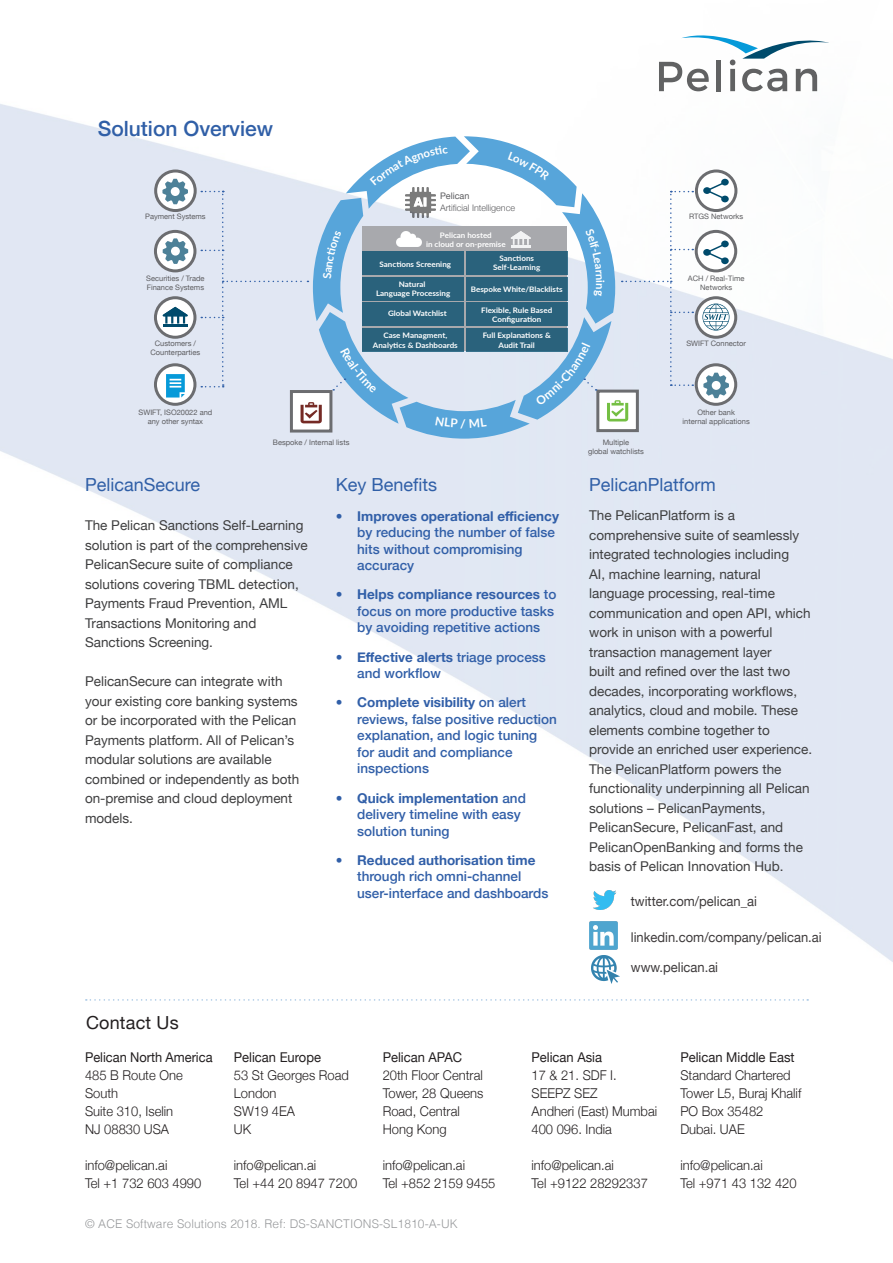
<style>
.page{position:relative;width:893px;height:1263px;background:#fff}
.page>*{position:absolute;margin:0;border:0;box-sizing:border-box;transform-origin:0 0}
.t1{font:500 21px "Helvetica Neue";color:#305fa7}
.t2{font:18px "Helvetica Neue";color:#305fa7}
.t3{font:18px "Helvetica Neue";letter-spacing:.01em;color:#231f20}
.t4{font:13.5px/19.5px "Helvetica Neue";color:#3e3e3f}
.t5{font:500 13.5px/16.5px "Helvetica Neue";color:#315fa8}
.t6{font:300 13.5px/18px "Helvetica Neue";color:#231f20;scale:.96 1}
.t7{font:13.5px "Helvetica Neue";color:#231f20;scale:.96 1}
.t8{font:13.5px "Helvetica Neue";color:#231f20;scale:.95 1}
.t9{font:300 12px "Helvetica";letter-spacing:.01em;color:#7e8083}
.t10{font:300 9px "Helvetica Neue";color:#5c5c5f}
.t11{font:9px "Helvetica Neue";color:#5c5c5f}
.t12{font:700 7.5px/9.1px "Lato";color:#fff;text-align:center;scale:1.06 1}
.t13{font:7.5px/9px "Helvetica Neue";color:#5c5c5f;text-align:center}
.s1{font-weight:700}
</style>
<div class="page">
<img style="left:0;top:91px;width:893px;height:910px">
<svg style="left:659px;top:35px;width:170px;height:56px"></svg>
<svg style="left:156px;top:171px;width:39px;height:40px"></svg>
<div style="left:154px;top:169px;width:43px;height:43px;border:3px solid #6c6d70;border-radius:50%"></div>
<svg style="left:155px;top:231px;width:40px;height:40px"></svg>
<div style="left:154px;top:230px;width:42px;height:42px;border:3px solid #6c6d70;border-radius:50%"></div>
<svg style="left:155px;top:298px;width:40px;height:39px"></svg>
<div style="left:154px;top:296px;width:42px;height:43px;border:3px solid #6c6d70;border-radius:50%"></div>
<img style="left:589px;top:921px;width:28px;height:28px">
<img style="left:589px;top:889px;width:30px;height:22px">
<img style="left:591px;top:956px;width:28px;height:27px">
<svg style="left:155px;top:365px;width:40px;height:39px"></svg>
<div style="left:154px;top:363px;width:42px;height:43px;border:3px solid #6c6d70;border-radius:50%"></div>
<svg style="left:162px;top:179px;width:26px;height:25px"></svg>
<svg style="left:163px;top:238px;width:25px;height:26px"></svg>
<svg style="left:166px;top:374px;width:19px;height:23px"></svg>
<hr style="left:163px;top:324px;width:24px;height:3px;background:#004b6c">
<svg style="left:162px;top:307px;width:26px;height:17px"></svg>
<svg style="left:696px;top:171px;width:40px;height:40px"></svg>
<div style="left:695px;top:169px;width:42px;height:43px;border:3px solid #6c6d70;border-radius:50%"></div>
<svg style="left:696px;top:231px;width:40px;height:40px"></svg>
<div style="left:695px;top:230px;width:42px;height:42px;border:3px solid #6c6d70;border-radius:50%"></div>
<svg style="left:696px;top:298px;width:40px;height:39px"></svg>
<div style="left:695px;top:296px;width:42px;height:43px;border:3px solid #6c6d70;border-radius:50%"></div>
<svg style="left:696px;top:365px;width:40px;height:39px"></svg>
<div style="left:695px;top:363px;width:42px;height:43px;border:3px solid #6c6d70;border-radius:50%"></div>
<svg style="left:703px;top:373px;width:26px;height:25px"></svg>
<svg style="left:705px;top:180px;width:22px;height:21px"></svg>
<div style="left:721px;top:179px;width:8px;height:6px;background:#004b6c;border-radius:50%"></div>
<div style="left:721px;top:196px;width:8px;height:6px;background:#004b6c;border-radius:50%"></div>
<div style="left:703px;top:187px;width:8px;height:7px;background:#004b6c;border-radius:50%"></div>
<svg style="left:705px;top:242px;width:22px;height:21px"></svg>
<div style="left:721px;top:241px;width:8px;height:6px;background:#004b6c;border-radius:50%"></div>
<div style="left:721px;top:257px;width:8px;height:7px;background:#004b6c;border-radius:50%"></div>
<div style="left:703px;top:249px;width:8px;height:7px;background:#004b6c;border-radius:50%"></div>
<svg style="left:702px;top:304px;width:27px;height:27px"></svg>
<svg style="left:86px;top:999px;width:722px;height:2px"></svg>
<svg style="left:201px;top:136px;width:492px;height:303px"></svg>
<p class="t1" style="left:98px;top:112px;width:177px">Solution Overview</p>
<p class="t13" style="left:145px;top:212px;width:62px">Payment Systems</p>
<p class="t13" style="left:146px;top:274px;width:60px">Securities / Trade</p>
<p class="t13" style="left:147px;top:283px;width:59px">Finance Systems</p>
<p class="t13" style="left:155px;top:340px;width:43px">Customers /</p>
<p class="t13" style="left:151px;top:349px;width:51px">Counterparties</p>
<p class="t13" style="left:139px;top:409px;width:75px">SWIFT, ISO20022 and any other syntax</p>
<p class="t13" style="left:273px;top:439px;width:78px">Bespoke / Internal lists</p>
<p class="t11" style="left:440px;top:190px;width:31px">Pelican</p>
<p class="t10" style="left:440px;top:201px;width:77px">Artificial Intelligence</p>
<p class="t12" style="left:426px;top:230px;width:77px">Pelican hosted<br>in cloud or on-premise</p>
<p class="t12" style="left:380px;top:259px;width:69px">Sanctions Screening</p>
<p class="t12" style="left:493px;top:254px;width:46px">Sanctions<br>Self-Learning</p>
<p class="t12" style="left:376px;top:279px;width:72px">Natural<br>Language Processing</p>
<p class="t12" style="left:471px;top:284px;width:88px">Bespoke White/Blacklists</p>
<p class="t12" style="left:388px;top:309px;width:57px">Global Watchlist</p>
<p class="t12" style="left:481px;top:305px;width:68px">Flexible, Rule Based<br>Configuration</p>
<p class="t12" style="left:373px;top:331px;width:82px">Case Managment,<br>Analytics &amp; Dashboards</p>
<p class="t12" style="left:483px;top:331px;width:66px">Full Explanations &amp;<br>Audit Trail</p>
<p class="t2" style="left:85px;top:472px;width:117px">PelicanSecure</p>
<p class="t4" style="left:85px;top:516px;width:224px">The Pelican Sanctions Self-Learning solution is part of the comprehensive PelicanSecure suite of compliance solutions covering TBML detection, Payments Fraud Prevention, AML Transactions Monitoring and Sanctions Screening.</p>
<p class="t4" style="left:85px;top:672px;width:216px">PelicanSecure can integrate with your existing core banking systems or be incorporated with the Pelican<br>Payments platform. All of Pelican’s modular solutions are available combined or independently as both on-premise and cloud deployment models.</p>
<p class="t2" style="left:336px;top:472px;width:103px">Key Benefits</p>
<p class="t5" style="left:357px;top:506px;width:203px;text-indent:-21px">• <span class="s1">Improves operational efficiency </span>by reducing the number of false hits without compromising accuracy</p>
<p class="t5" style="left:357px;top:585px;width:201px;text-indent:-21px">• <span class="s1">Helps compliance resources</span> to focus on more productive tasks by avoiding repetitive actions</p>
<p class="t5" style="left:357px;top:647px;width:190px;text-indent:-21px">• <span class="s1">Effective alerts</span> triage process and workflow</p>
<p class="t5" style="left:357px;top:693px;width:201px;text-indent:-21px">• <span class="s1">Complete visibility</span> on alert reviews, false positive reduction explanation, and logic tuning for audit and compliance inspections</p>
<p class="t5" style="left:357px;top:788px;width:170px;text-indent:-21px">• <span class="s1">Quick implementation</span> and delivery timeline with easy solution tuning</p>
<p class="t5" style="left:357px;top:851px;width:193px;text-indent:-21px">• <span class="s1">Reduced authorisation time </span>through rich omni-channel user-interface and dashboards</p>
<p class="t13" style="left:689px;top:212px;width:55px">RTGS Networks</p>
<p class="t13" style="left:688px;top:274px;width:58px">ACH / Real-Time</p>
<p class="t13" style="left:700px;top:283px;width:33px">Networks</p>
<p class="t13" style="left:686px;top:340px;width:61px">SWIFT Connector</p>
<p class="t13" style="left:603px;top:439px;width:28px">Multiple</p>
<p class="t13" style="left:588px;top:448px;width:57px">global watchlists</p>
<p class="t13" style="left:697px;top:409px;width:39px">Other bank</p>
<p class="t13" style="left:682px;top:418px;width:69px">internal applications</p>
<p class="t2" style="left:589px;top:472px;width:128px">PelicanPlatform</p>
<p class="t4" style="left:589px;top:507px;width:225px">The PelicanPlatform is a comprehensive suite of seamlessly integrated technologies including<br>AI, machine learning, natural language processing, real-time communication and open API, which work in unison with a powerful transaction management layer<br>built and refined over the last two decades, incorporating workflows, analytics, cloud and mobile. These elements combine together to provide an enriched user experience.<br>The PelicanPlatform powers the functionality underpinning all Pelican solutions – PelicanPayments, PelicanSecure, PelicanFast, and PelicanOpenBanking and forms the basis of Pelican Innovation Hub.</p>
<p class="t7" style="left:631px;top:891px;width:133px">twitter.com/pelican_ai</p>
<p class="t7" style="left:631px;top:927px;width:200px">linkedin.com/company/pelican.ai</p>
<p class="t7" style="left:631px;top:958px;width:92px">www.pelican.ai</p>
<p class="t3" style="left:86px;top:1010px;width:94px">Contact Us</p>
<p class="t8" style="left:85px;top:1048px;width:136px">Pelican North America</p>
<p class="t6" style="left:85px;top:1065px;width:103px">485 B Route One<br>South</p>
<p class="t6" style="left:85px;top:1101px;width:93px">Suite 310, Iselin</p>
<p class="t6" style="left:85px;top:1119px;width:89px">NJ 08830 USA</p>
<p class="t6" style="left:85px;top:1155px;width:87px">info@pelican.ai</p>
<p class="t6" style="left:85px;top:1173px;width:123px">Tel +1 732 603 4990</p>
<p class="t7" style="left:234px;top:1048px;width:92px">Pelican Europe</p>
<p class="t6" style="left:234px;top:1065px;width:121px">53 St Georges Road</p>
<p class="t6" style="left:234px;top:1083px;width:46px">London</p>
<p class="t6" style="left:234px;top:1101px;width:65px">SW19 4EA</p>
<p class="t6" style="left:234px;top:1119px;width:19px">UK</p>
<p class="t6" style="left:234px;top:1155px;width:87px">info@pelican.ai</p>
<p class="t6" style="left:234px;top:1173px;width:130px">Tel +44 20 8947 7200</p>
<p class="t7" style="left:383px;top:1048px;width:84px">Pelican APAC</p>
<p class="t6" style="left:383px;top:1065px;width:106px;text-align:justify">20th Floor Central Tower, 28 Queens Road, Central</p>
<p class="t6" style="left:383px;top:1119px;width:68px">Hong Kong</p>
<p class="t6" style="left:383px;top:1155px;width:87px">info@pelican.ai</p>
<p class="t6" style="left:383px;top:1173px;width:119px">Tel +852 2159 9455</p>
<p class="t9" style="left:85px;top:1214px;width:374px">© ACE Software Solutions 2018. Ref: DS-SANCTIONS-SL1810-A-UK</p>
<p class="t7" style="left:531px;top:1048px;width:75px">Pelican Asia</p>
<p class="t6" style="left:531px;top:1065px;width:90px">17 &amp; 21. SDF I.</p>
<p class="t6" style="left:531px;top:1083px;width:70px">SEEPZ SEZ</p>
<p class="t6" style="left:531px;top:1101px;width:132px">Andheri (East) Mumbai</p>
<p class="t6" style="left:531px;top:1119px;width:85px">400 096. India</p>
<p class="t6" style="left:531px;top:1155px;width:87px">info@pelican.ai</p>
<p class="t6" style="left:531px;top:1173px;width:123px">Tel +9122 28292337</p>
<p class="t7" style="left:680px;top:1048px;width:121px">Pelican Middle East</p>
<p class="t6" style="left:680px;top:1065px;width:128px">Standard Chartered<br>Tower L5, Buraj Khalif</p>
<p class="t6" style="left:680px;top:1101px;width:88px">PO Box 35482</p>
<p class="t6" style="left:680px;top:1119px;width:69px">Dubai. UAE</p>
<p class="t6" style="left:680px;top:1155px;width:87px">info@pelican.ai</p>
<p class="t6" style="left:680px;top:1173px;width:123px">Tel +971 43 132 420</p>
</div>
